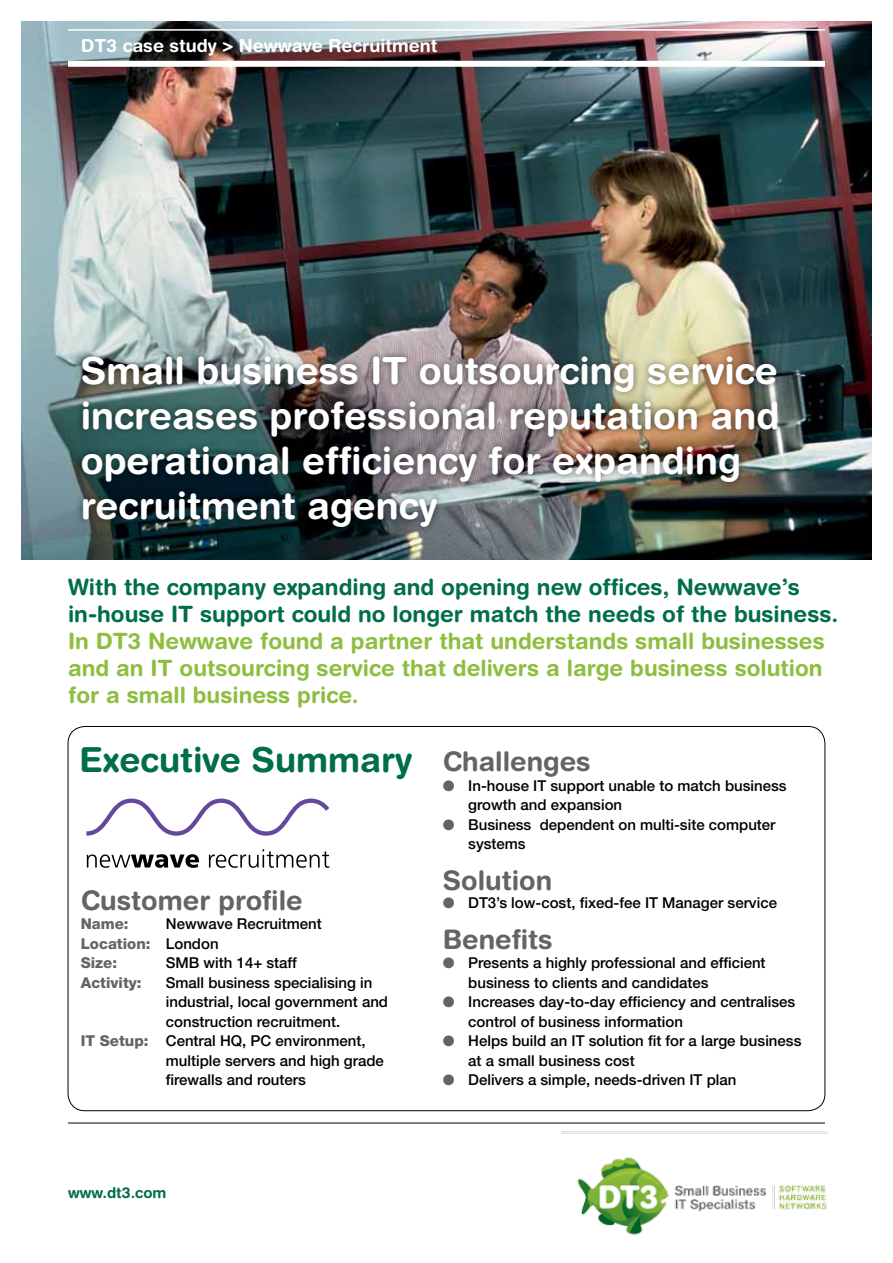
<style>
.page{position:relative;width:893px;height:1263px;background:#fff}
.page>*{position:absolute;margin:0;border:0;box-sizing:border-box;transform-origin:0 0}
.t1{font:700 37.5px/45px "Helvetica Rounded";color:#fff}
.t2{font:700 34.5px "Helvetica Rounded";color:#006f45}
.t3{font:700 27px "Helvetica Rounded";color:#636466}
.t4{font:700 22.5px/27px "Helvetica Rounded";color:#8ebe3f;text-align:justify}
.t5{font:700 22.5px/27px "Helvetica Rounded";color:#006f45}
.t6{font:700 18px "Helvetica Rounded";color:#fff}
.t7{font:500 15px/19.5px "Helvetica Neue";color:#000}
.t8{font:800 15px "Helvetica Neue";color:#636466}
.t9{font:700 15px "Helvetica Rounded";color:#006f45}
.s1{font-weight:800;color:#636466}
.s2{color:#636466}
</style>
<div class="page">
<img style="left:561px;top:1132px;width:268px;height:103px">
<img style="left:21px;top:21px;width:851px;height:539px">
<hr style="left:68px;top:29px;width:757px;height:2px;background:#fff">
<hr style="left:68px;top:1123px;width:757px;height:1px;background:#000">
<div style="left:68px;top:61px;width:757px;height:6px;background:#fff"></div>
<div style="left:75px;top:350px;width:708px;height:184px;background:#000;opacity:.5"></div>
<svg style="left:86px;top:798px;width:243px;height:38px"></svg>
<svg style="left:87px;top:854px;width:112px;height:14px"></svg>
<svg style="left:209px;top:849px;width:120px;height:19px"></svg>
<p class="t6" style="left:81px;top:35px;width:358px">DT3 case study &gt; Newwave Recruitment</p>
<h1 class="t1" style="left:81px;top:347px;width:700px">Small business IT outsourcing service increases professional reputation and operational efficiency for expanding recruitment agency</h1>
<h3 class="t5" style="left:68px;top:573px;width:772px">With the company expanding and opening new offices, Newwave’s in-house IT support could no longer match the needs of the business.</h3>
<h3 class="t4" style="left:68px;top:627px;width:758px">In DT3 Newwave found a partner that understands small businesses and an IT outsourcing service that delivers a large business solution for a small business price.</h3>
<h2 class="t2" style="left:79px;top:739px;width:335px">Executive Summary</h2>
<h3 class="t3" style="left:81px;top:884px;width:223px">Customer profile</h3>
<p class="t8" style="left:81px;top:915px;width:49px">Name:</p>
<p class="t7" style="left:81px;top:914px;width:242px;text-indent:85px">Newwave Recruitment<br><span class="s1">Location:</span> London<br><span class="s1">Size:</span></p>
<p class="t7" style="left:166px;top:953px;width:132px">SMB with 14+ staff</p>
<p class="t8" style="left:81px;top:974px;width:62px">Activity:</p>
<p class="t7" style="left:166px;top:973px;width:208px">Small business specialising in</p>
<p class="t7" style="left:166px;top:992px;width:224px">industrial, local government and</p>
<p class="t7" style="left:166px;top:1012px;width:176px">construction recruitment.</p>
<p class="t7" style="left:81px;top:1031px;width:286px"><span class="s1">IT Setup:</span> Central HQ, PC environment,</p>
<p class="t7" style="left:166px;top:1051px;width:220px">multiple servers and high grade</p>
<p class="t7" style="left:166px;top:1070px;width:142px">firewalls and routers</p>
<h3 class="t3" style="left:443px;top:745px;width:150px">Challenges</h3>
<p class="t7" style="left:468px;top:775px;width:320px;text-indent:-26px"><span class="s2">●</span> In-house IT support unable to match business growth and expansion</p>
<p class="t7" style="left:468px;top:814px;width:309px;text-indent:-26px"><span class="s2">●</span> Business dependent on multi-site computer systems</p>
<h3 class="t3" style="left:443px;top:864px;width:111px">Solution</h3>
<p class="t7" style="left:443px;top:893px;width:336px"><span class="s2">●</span> DT3’s low-cost, fixed-fee IT Manager service</p>
<h3 class="t3" style="left:443px;top:923px;width:112px">Benefits</h3>
<p class="t7" style="left:468px;top:953px;width:299px;text-indent:-26px"><span class="s2">●</span> Presents a highly professional and efficient business to clients and candidates</p>
<p class="t7" style="left:468px;top:992px;width:329px;text-indent:-26px"><span class="s2">●</span> Increases day-to-day efficiency and centralises control of business information</p>
<p class="t7" style="left:468px;top:1031px;width:335px;text-indent:-26px"><span class="s2">●</span> Helps build an IT solution fit for a large business at a small business cost</p>
<p class="t7" style="left:443px;top:1070px;width:295px"><span class="s2">●</span> Delivers a simple, needs-driven IT plan</p>
<p class="t9" style="left:68px;top:1183px;width:100px">www.dt3.com</p>
</div>
